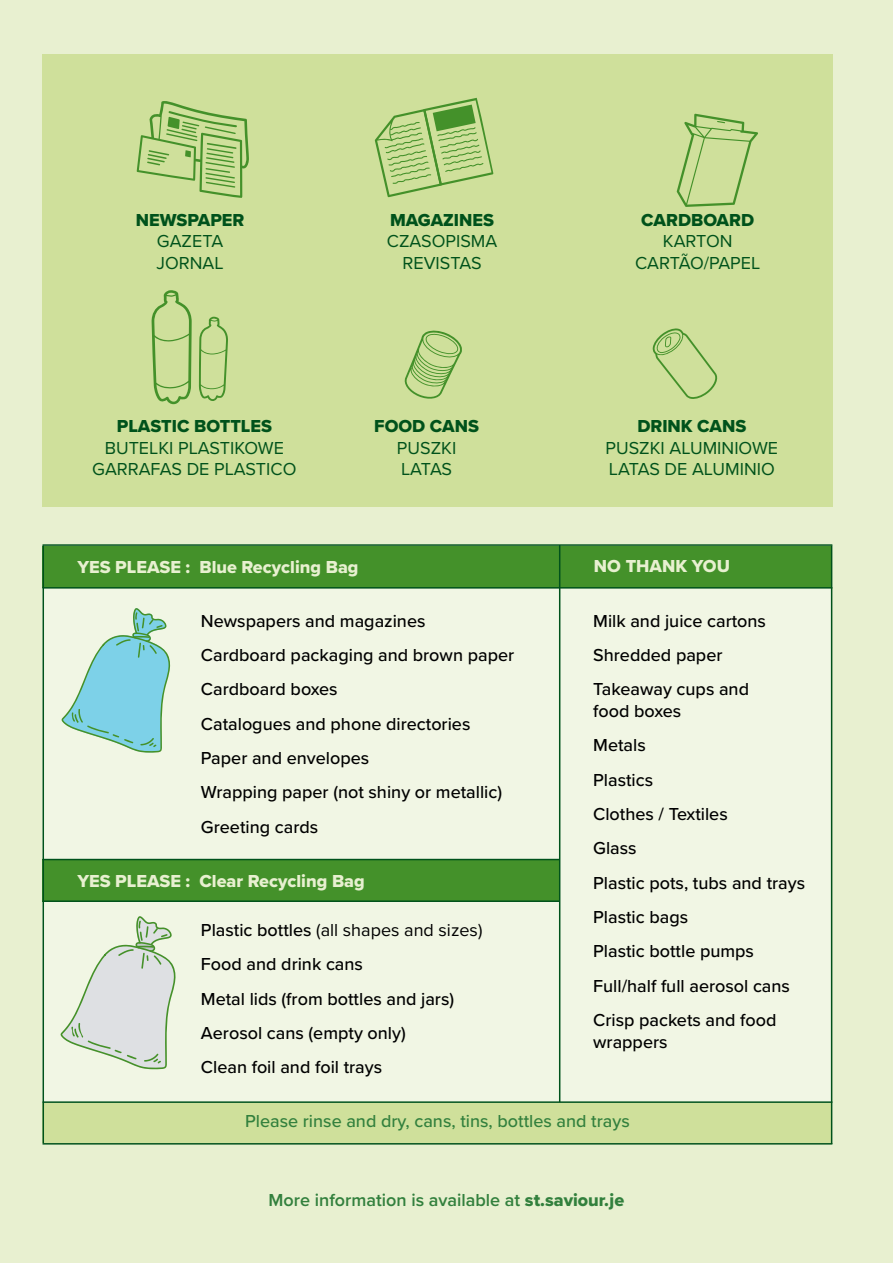
<style>
.page{position:relative;width:893px;height:1263px;background:#e8f0d0}
.page>*{position:absolute;margin:0;border:0;box-sizing:border-box;transform-origin:0 0}
.t1{font:500 18px/34.3px "Proxima Nova";color:#000}
.t2{font:18px/21.6px "Proxima Nova";color:#00521b}
.t3{font:18px "Proxima Nova Extrabld";color:#e8f0d0}
.t4{font:18px "Proxima Nova Extrabld";color:#00521b}
.t5{font:500 18px "Proxima Nova";color:#32803d}
.t6{font:600 18px "Proxima Nova";color:#32803d}
.s1{font-weight:400}
.s2{font-family:"Proxima Nova Extrabld";font-weight:400}
</style>
<div class="page">
<div style="left:42px;top:54px;width:790px;height:452px;background:#cfe09b"></div>
<svg style="left:677px;top:114px;width:81px;height:93px"></svg>
<svg style="left:137px;top:101px;width:112px;height:97px"></svg>
<svg style="left:375px;top:98px;width:118px;height:99px"></svg>
<svg style="left:404px;top:330px;width:58px;height:69px"></svg>
<svg style="left:151px;top:290px;width:41px;height:114px"></svg>
<svg style="left:199px;top:317px;width:29px;height:84px"></svg>
<svg style="left:652px;top:328px;width:66px;height:71px"></svg>
<div style="left:43px;top:545px;width:789px;height:557px;background:#f1f6e4"></div>
<svg style="left:61px;top:916px;width:115px;height:153px"></svg>
<svg style="left:61px;top:608px;width:110px;height:145px"></svg>
<hr style="left:43px;top:1101px;width:789px;height:2px;background:#00521b">
<div style="left:43px;top:1103px;width:789px;height:40px;background:#cfe09b"></div>
<div style="left:43px;top:546px;width:788px;height:42px;background:#44912a"></div>
<div style="left:43px;top:859px;width:517px;height:42px;background:#44912a"></div>
<hr style="left:559px;top:545px;width:1px;height:557px;background:#00521b">
<hr style="left:43px;top:545px;width:1px;height:598px;background:#00521b">
<hr style="left:43px;top:544px;width:789px;height:2px;background:#00521b">
<hr style="left:43px;top:587px;width:789px;height:2px;background:#00521b">
<hr style="left:43px;top:859px;width:516px;height:1px;background:#00521b">
<hr style="left:43px;top:900px;width:516px;height:2px;background:#00521b">
<hr style="left:43px;top:1143px;width:789px;height:1px;background:#00521b">
<hr style="left:831px;top:546px;width:1px;height:598px;background:#00521b">
<p class="t4" style="left:136px;top:206px;width:110px">NEWSPAPER</p>
<p class="t2" style="left:157px;top:230px;width:69px">GAZETA<br>JORNAL</p>
<p class="t4" style="left:390px;top:206px;width:105px">MAGAZINES</p>
<p class="t2" style="left:387px;top:230px;width:112px;text-align:center">CZASOPISMA<br>REVISTAS</p>
<p class="t4" style="left:117px;top:413px;width:157px">PLASTIC BOTTLES</p>
<p class="t2" style="left:92px;top:436px;width:206px;text-align:center">BUTELKI PLASTIKOWE<br>GARRAFAS DE PLASTICO</p>
<p class="t4" style="left:374px;top:413px;width:106px">FOOD CANS</p>
<p class="t2" style="left:397px;top:436px;width:61px">PUSZKI<br>LATAS</p>
<p class="t3" style="left:77px;top:554px;width:283px">YES PLEASE : Blue Recycling Bag</p>
<p class="t1" style="left:201px;top:603px;width:315px">Newspapers and magazines<br>Cardboard packaging and brown paper<br>Cardboard boxes<br>Catalogues and phone directories<br>Paper and envelopes<br>Wrapping paper (not shiny or metallic)<br>Greeting cards</p>
<p class="t3" style="left:77px;top:868px;width:289px">YES PLEASE : Clear Recycling Bag</p>
<p class="t1" style="left:201px;top:912px;width:283px">Plastic bottles <span class="s1">(all shapes and sizes)<br></span>Food and drink cans<br>Metal lids (from bottles and jars)<br>Aerosol cans (empty only)<br>Clean foil and foil trays</p>
<p class="t4" style="left:641px;top:206px;width:114px">CARDBOARD</p>
<p class="t2" style="left:635px;top:230px;width:127px;text-align:center">KARTON<br>CARTÃO/PAPEL</p>
<p class="t4" style="left:637px;top:413px;width:111px">DRINK CANS</p>
<p class="t2" style="left:606px;top:436px;width:174px">PUSZKI ALUMINIOWE<br>LATAS DE ALUMINIO</p>
<p class="t3" style="left:594px;top:553px;width:138px">NO THANK YOU</p>
<p class="t1" style="left:593px;top:603px;width:174px">Milk and juice cartons<br>Shredded paper<br>Takeaway cups and</p>
<p class="t1" style="left:593px;top:693px;width:214px">food boxes<br>Metals<br>Plastics<br>Clothes / Textiles<br>Glass<br>Plastic pots, tubs and trays<br>Plastic bags<br>Plastic bottle pumps<br>Full/half full aerosol cans<br>Crisp packets and food</p>
<p class="t1" style="left:593px;top:1024px;width:76px">wrappers</p>
<p class="t5" style="left:245px;top:1108px;width:386px">Please rinse and dry, cans, tins, bottles and trays</p>
<p class="t6" style="left:269px;top:1186px;width:357px">More information is available at <span class="s2">st.saviour.je</span></p>
</div>
